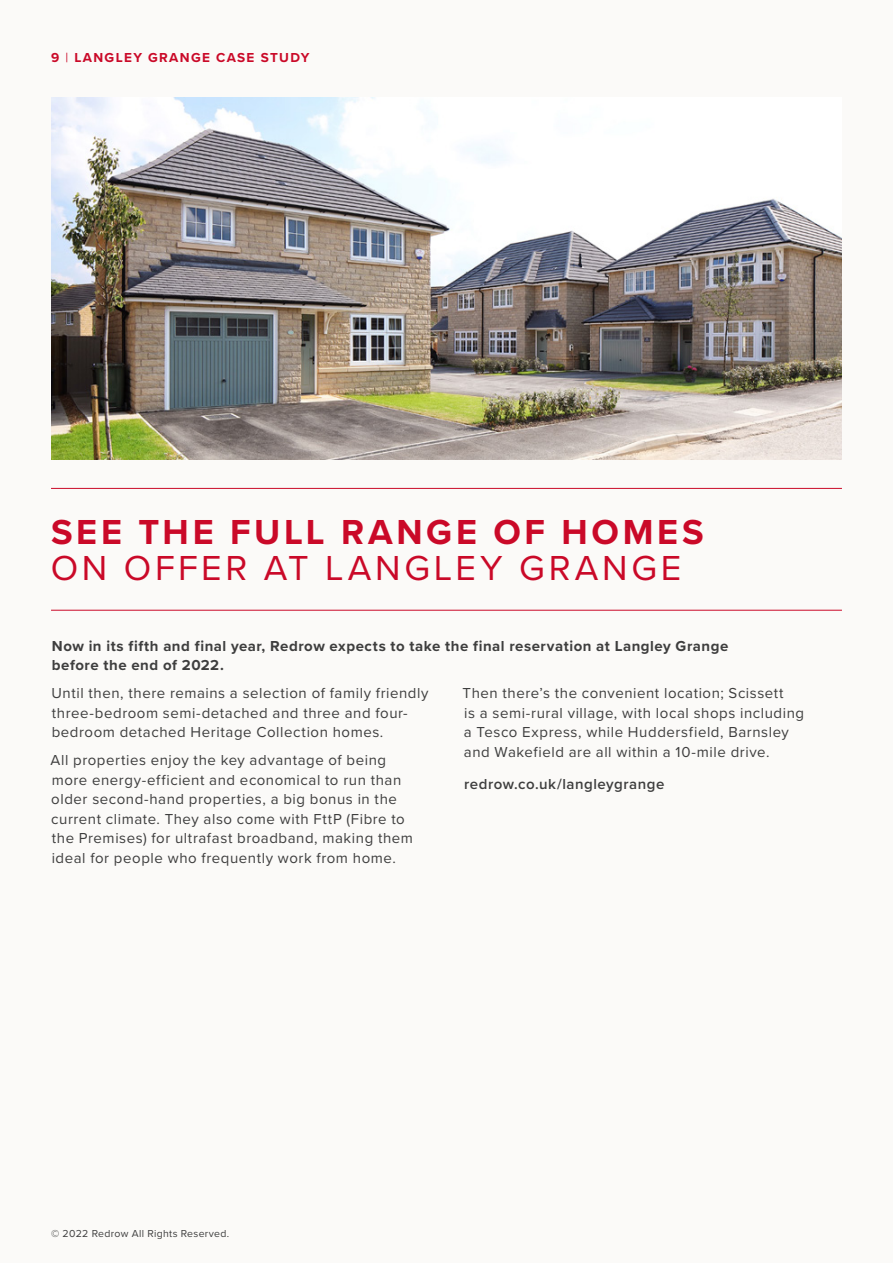
<style>
.page{position:relative;width:893px;height:1263px;background:#fbfaf8}
.page>*{position:absolute;margin:0;border:0;box-sizing:border-box;transform-origin:0 0}
.t1{font:700 36px "Proxima Nova";letter-spacing:.1em;color:#ca0928}
.t2{font:36px "Proxima Nova";letter-spacing:.1em;color:#ca0928}
.t3{font:15px/19.5px "Proxima Nova";letter-spacing:.035em;color:#3e3e3e}
.t4{font:700 15px/19.5px "Proxima Nova";letter-spacing:.035em;color:#3e3e3e}
.t5{font:600 15px "Proxima Nova";letter-spacing:.035em;color:#3e3e3e}
.t6{font:700 13.5px "Proxima Nova";letter-spacing:.1em;color:#ca0928}
.t7{font:10.5px "Proxima Nova";letter-spacing:.03em;color:#3e3e3e}
.s1{font-weight:400}
</style>
<div class="page">
<hr style="left:51px;top:488px;width:791px;height:1px;background:#ca0928">
<hr style="left:51px;top:610px;width:791px;height:1px;background:#ca0928">
<img style="left:51px;top:98px;width:791px;height:361px">
<p class="t6" style="left:51px;top:47px;width:260px">9 <span class="s1">|</span> LANGLEY GRANGE CASE STUDY</p>
<h1 class="t1" style="left:51px;top:505px;width:654px">SEE THE FULL RANGE OF HOMES</h1>
<h1 class="t2" style="left:51px;top:541px;width:632px">ON OFFER AT LANGLEY GRANGE</h1>
<p class="t4" style="left:52px;top:635px;width:678px">Now in its fifth and final year, Redrow expects to take the final reservation at Langley Grange before the end of 2022.</p>
<p class="t3" style="left:51px;top:683px;width:379px">Until then, there remains a selection of family friendly three-bedroom semi-detached and three and four&shy;bedroom detached Heritage Collection homes.</p>
<p class="t3" style="left:51px;top:750px;width:364px">All properties enjoy the key advantage of being more energy-efficient and economical to run than older second-hand properties, a big bonus in the current climate. They also come with FttP (Fibre to the Premises) for ultrafast broadband, making them ideal for people who frequently work from home.</p>
<p class="t3" style="left:463px;top:683px;width:343px">Then there’s the convenient location; Scissett<br>is a semi-rural village, with local shops including a Tesco Express, while Huddersfield, Barnsley and Wakefield are all within a 10-mile drive.</p>
<p class="t5" style="left:464px;top:773px;width:202px">redrow.co.uk/langleygrange</p>
<p class="t7" style="left:51px;top:1226px;width:180px">© 2022 Redrow All Rights Reserved.</p>
</div>
